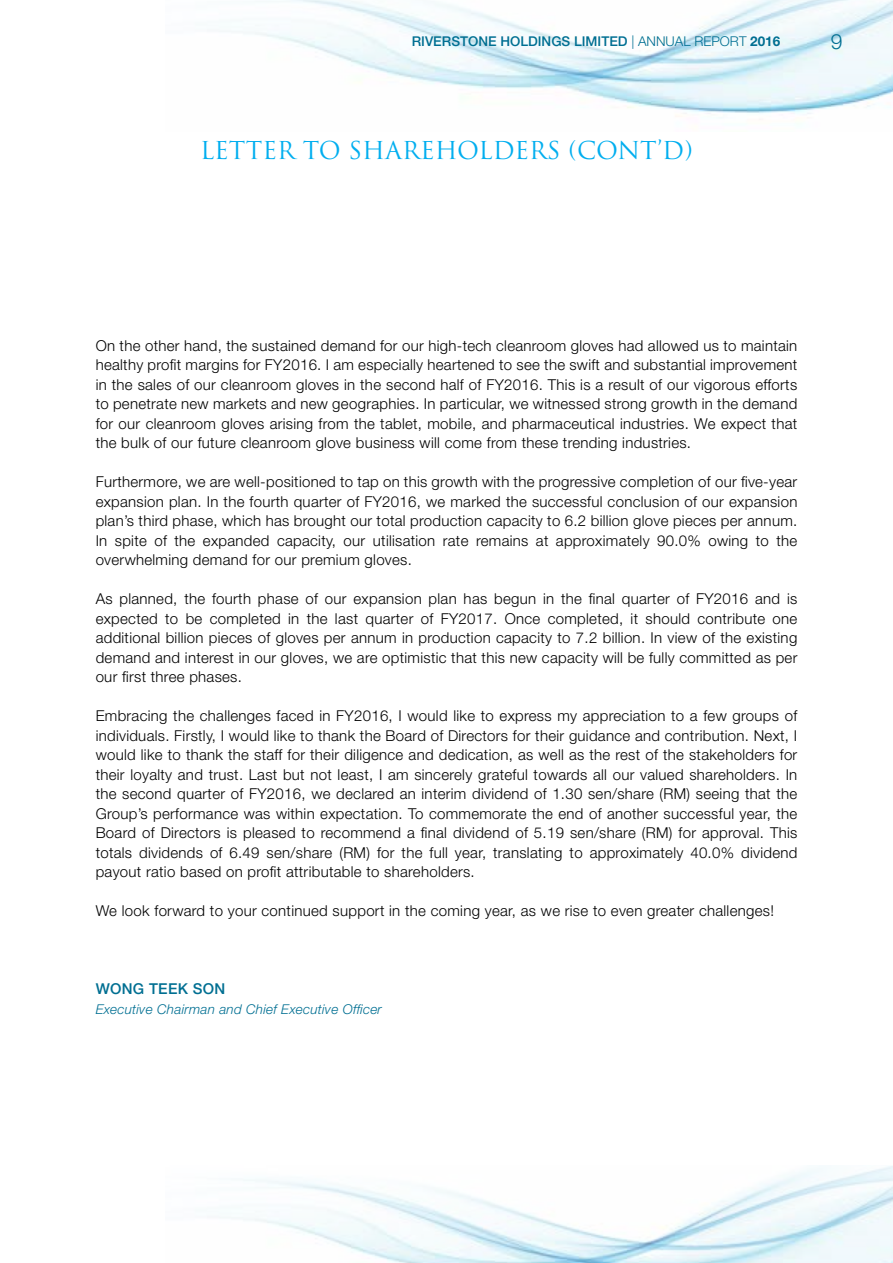
<style>
.page{position:relative;width:893px;height:1263px;background:#fff}
.page>*{position:absolute;margin:0;border:0;box-sizing:border-box;transform-origin:0 0}
.t1{font:24px "Trajan Pro";color:#00aeef}
.t2{font:300 21px "Helvetica Neue LT Std";color:#006f92}
.t3{font:300 15px/19.5px "Helvetica Neue LT Std";letter-spacing:.02em;color:#000;text-align:justify}
.t4{font:500 15px "Helvetica Neue LT Std";letter-spacing:.02em;color:#006f92}
.t5{font:500 13.5px "Helvetica Neue LT Std";color:#006f92}
.t6{font:italic 300 13.5px "Helvetica Neue LT Std";letter-spacing:.02em;color:#006f92}
.s1{font-weight:300}
.s2{font-weight:700}
</style>
<div class="page">
<img style="left:220px;top:0;width:673px;height:117px">
<img style="left:220px;top:1166px;width:673px;height:97px">
<p class="t5" style="left:412px;top:33px;width:370px">RIVERSTONE HOLDINGS LIMITED <span class="s1">| ANNUAL REPORT</span> <span class="s2">2016</span></p>
<p class="t2" style="left:831px;top:29px;width:13px">9</p>
<p class="t1" style="left:200px;top:135px;width:494px">LETTER TO S HAREHOLDERS (CONT’D)</p>
<p class="t3" style="left:96px;top:335px;width:703px">On the other hand, the sustained demand for our high-tech cleanroom gloves had allowed us to maintain healthy profit margins for FY2016. I am especially heartened to see the swift and substantial improvement in the sales of our cleanroom gloves in the second half of FY2016. This is a result of our vigorous efforts to penetrate new markets and new geographies. In particular, we witnessed strong growth in the demand for our cleanroom gloves arising from the tablet, mobile, and pharmaceutical industries. We expect that the bulk of our future cleanroom glove business will come from these trending industries.</p>
<p class="t3" style="left:96px;top:472px;width:703px">Furthermore, we are well-positioned to tap on this growth with the progressive completion of our five-year expansion plan. In the fourth quarter of FY2016, we marked the successful conclusion of our expansion plan’s third phase, which has brought our total production capacity to 6.2 billion glove pieces per annum.<br>In spite of the expanded capacity, our utilisation rate remains at approximately 90.0% owing to the overwhelming demand for our premium gloves.</p>
<p class="t3" style="left:96px;top:589px;width:703px">As planned, the fourth phase of our expansion plan has begun in the final quarter of FY2016 and is expected to be completed in the last quarter of FY2017. Once completed, it should contribute one additional billion pieces of gloves per annum in production capacity to 7.2 billion. In view of the existing demand and interest in our gloves, we are optimistic that this new capacity will be fully committed as per our first three phases.</p>
<p class="t3" style="left:96px;top:706px;width:703px">Embracing the challenges faced in FY2016, I would like to express my appreciation to a few groups of individuals. Firstly, I would like to thank the Board of Directors for their guidance and contribution. Next, I would like to thank the staff for their diligence and dedication, as well as the rest of the stakeholders for their loyalty and trust. Last but not least, I am sincerely grateful towards all our valued shareholders. In the second quarter of FY2016, we declared an interim dividend of 1.30 sen/share (RM) seeing that the Group’s performance was within expectation. To commemorate the end of another successful year, the Board of Directors is pleased to recommend a final dividend of 5.19 sen/share (RM) for approval. This totals dividends of 6.49 sen/share (RM) for the full year, translating to approximately 40.0% dividend payout ratio based on profit attributable to shareholders.</p>
<p class="t3" style="left:96px;top:901px;width:680px">We look forward to your continued support in the coming year, as we rise to even greater challenges!</p>
<p class="t4" style="left:96px;top:980px;width:131px">WONG TEEK SON</p>
<p class="t6" style="left:96px;top:1001px;width:288px">Executive Chairman and Chief Executive Officer</p>
</div>
